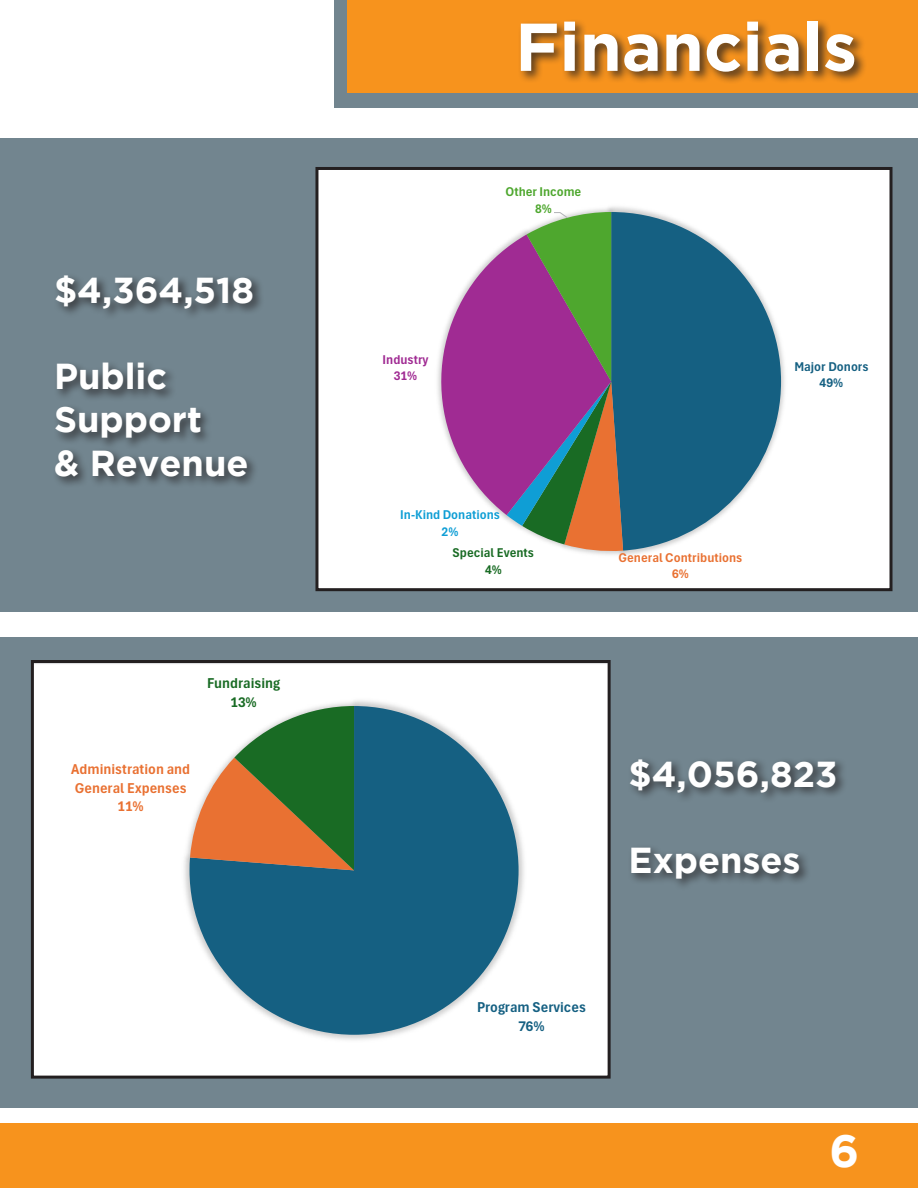
<style>
.page{position:relative;width:918px;height:1188px;background:#fff}
.page>*{position:absolute;margin:0;border:0;box-sizing:border-box;transform-origin:0 0}
.t1{font:700 67.5px "Gotham";color:#fff}
.t2{font:700 45px "Gotham";color:#fff}
.t3{font:700 36px "Gotham";color:#fff}
.t4{font:700 condensed 15px/18.5px "Aptos";color:#e97132;text-align:center}
.t5{font:700 condensed 15px/18.5px "Aptos";color:#156082;text-align:center}
.t6{font:700 condensed 15px/18.5px "Aptos";color:#196b24;text-align:center}
.t7{font:700 condensed 13.35px/16.5px "Aptos";color:#e97132;text-align:center}
.t8{font:700 condensed 13.35px/16.5px "Aptos";letter-spacing:.005em;color:#0f9ed5;text-align:center}
.t9{font:700 condensed 13.35px/16.5px "Aptos";color:#196b24;text-align:center}
.t10{font:700 condensed 13.35px/16.5px "Aptos";color:#156082;text-align:center}
.t11{font:700 condensed 13.35px/16.5px "Aptos";letter-spacing:.005em;color:#4ea72e;text-align:center}
.t12{font:700 condensed 13.35px/16.5px "Aptos";letter-spacing:.005em;color:#a02b93;text-align:center}
</style>
<div class="page">
<div style="left:0;top:1123px;width:918px;height:65px;background:#f7931d"></div>
<div style="left:335px;top:0;width:583px;height:108px;background:#72858f"></div>
<div style="left:348px;top:0;width:570px;height:93px;background:#f7931d"></div>
<div style="left:517px;top:19px;width:350px;height:66px;background:#231f20;opacity:.75"></div>
<div style="left:0;top:138px;width:918px;height:473px;background:#72858f"></div>
<svg style="left:319px;top:171px;width:569px;height:416px;background:#bcbecb"></svg>
<div style="left:315px;top:167px;width:577px;height:424px;border:3px solid #231f20"></div>
<div style="left:52px;top:272px;width:214px;height:217px;background:#231f20;opacity:.75"></div>
<div style="left:0;top:637px;width:918px;height:471px;background:#72858f"></div>
<svg style="left:35px;top:664px;width:572px;height:411px;background:#b2c6c9"></svg>
<div style="left:31px;top:660px;width:580px;height:419px;border:3px solid #231f20"></div>
<div style="left:628px;top:756px;width:220px;height:136px;background:#231f20;opacity:.75"></div>
<p class="t3" style="left:54px;top:269px;width:202px">$4,364,518</p>
<p class="t3" style="left:54px;top:356px;width:115px">Public</p>
<p class="t3" style="left:54px;top:399px;width:149px">Support</p>
<p class="t3" style="left:54px;top:442px;width:196px">&amp; Revenue</p>
<p class="t6" style="left:207px;top:674px;width:75px">Fundraising<br>13%</p>
<p class="t4" style="left:71px;top:760px;width:120px">Administration and<br>General Expenses<br>11%</p>
<p class="t1" style="left:515px;top:8px;width:343px">Financials</p>
<p class="t11" style="left:505px;top:183px;width:77px">Other Income<br>8%</p>
<p class="t12" style="left:383px;top:351px;width:48px">Industry<br>31%</p>
<p class="t8" style="left:400px;top:506px;width:101px">In-Kind Donations<br>2%</p>
<p class="t9" style="left:453px;top:544px;width:83px">Special Events<br>4%</p>
<p class="t10" style="left:794px;top:358px;width:76px">Major Donors<br>49%</p>
<p class="t7" style="left:619px;top:549px;width:125px">General Contributions<br>6%</p>
<p class="t3" style="left:629px;top:753px;width:210px">$4,056,823</p>
<p class="t3" style="left:629px;top:839px;width:174px">Expenses</p>
<p class="t5" style="left:477px;top:998px;width:110px">Program Services<br>76%</p>
<p class="t2" style="left:829px;top:1125px;width:31px">6</p>
</div>
